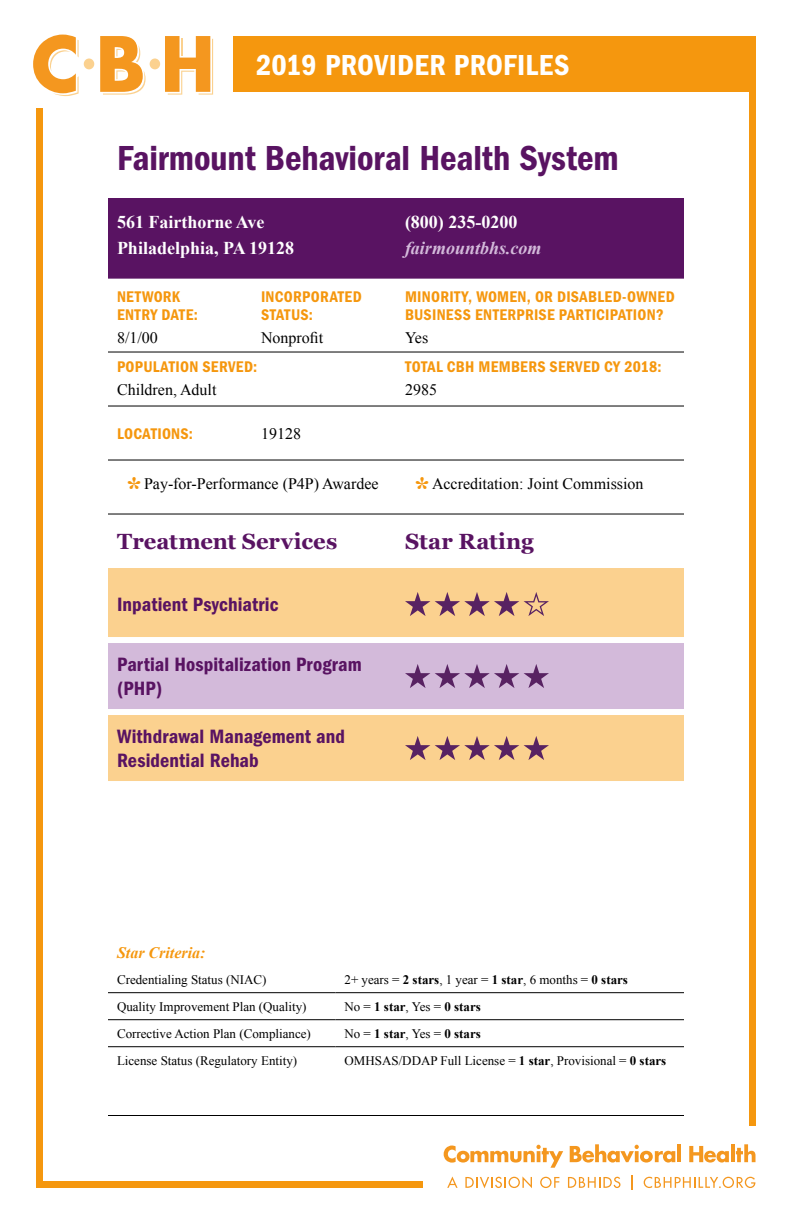
<style>
.page{position:relative;width:792px;height:1224px;background:#fff}
.page>*{position:absolute;margin:0;border:0;box-sizing:border-box;transform-origin:0 0}
.t1{font:36px "ITC Franklin Gothic Std Dm Cd";letter-spacing:-.005em;color:#591362}
.t2{font:30px "ITC Franklin Gothic Std Dm Cd";letter-spacing:.01em;color:#fff}
.t3{font:700 22px "Georgia";letter-spacing:.005em;color:#591362}
.t4{font:20px/24px "ITC Franklin Gothic Std Dm Cd";letter-spacing:.005em;color:#591362}
.t5{font:700 18px/26px "Times New Roman";color:#fff}
.t6{font:italic 700 18px "Times New Roman";color:#d3bada}
.t7{font:16px/18px "ITC Franklin Gothic Std Dm Cd";letter-spacing:.02em;color:#f5970e}
.t8{font:16px "Times New Roman";color:#000}
.t9{font:italic 700 16px "Times New Roman";color:#f5970e}
.t10{font:13px "Times New Roman";color:#000}
.t11{font:700 13px "Times New Roman";color:#000}
.s1{font-weight:700;font-size:32px;color:#f5970e}
.s2{font-weight:700}
.s3{font-weight:400}
</style>
<div class="page">
<div style="left:36px;top:36px;width:720px;height:1152px;border:7px solid #f5970e"></div>
<div style="left:0;top:0;width:233px;height:108px;background:#fff"></div>
<svg style="left:33px;top:35px;width:46px;height:61px"></svg>
<svg style="left:100px;top:36px;width:46px;height:59px"></svg>
<svg style="left:165px;top:36px;width:48px;height:59px"></svg>
<div style="left:84px;top:59px;width:10px;height:10px;background:#fbd18f;border-radius:50%"></div>
<div style="left:150px;top:59px;width:10px;height:10px;background:#fbd18f;border-radius:50%"></div>
<div style="left:423px;top:1126px;width:369px;height:98px;background:#fff"></div>
<svg style="left:444px;top:1145px;width:119px;height:23px"></svg>
<svg style="left:570px;top:1144px;width:105px;height:19px"></svg>
<hr style="left:677px;top:1144px;width:4px;height:18px;background:#f4971f">
<svg style="left:689px;top:1146px;width:40px;height:17px"></svg>
<hr style="left:731px;top:1144px;width:4px;height:18px;background:#f4971f">
<svg style="left:736px;top:1144px;width:20px;height:18px"></svg>
<svg style="left:447px;top:1177px;width:11px;height:11px"></svg>
<svg style="left:465px;top:1176px;width:67px;height:12px"></svg>
<svg style="left:540px;top:1177px;width:19px;height:11px"></svg>
<svg style="left:568px;top:1177px;width:52px;height:11px"></svg>
<svg style="left:631px;top:1176px;width:2px;height:14px"></svg>
<svg style="left:644px;top:1177px;width:111px;height:11px"></svg>
<div style="left:233px;top:36px;width:523px;height:56px;background:#f5970e"></div>
<hr style="left:108px;top:1115px;width:576px;height:1px;background:#000">
<hr style="left:108px;top:992px;width:228px;height:1px;background:#000">
<hr style="left:336px;top:992px;width:348px;height:1px;background:#000">
<hr style="left:108px;top:1019px;width:228px;height:1px;background:#000">
<hr style="left:336px;top:1019px;width:348px;height:1px;background:#000">
<hr style="left:108px;top:1046px;width:228px;height:1px;background:#000">
<hr style="left:336px;top:1046px;width:348px;height:1px;background:#000">
<div style="left:108px;top:198px;width:576px;height:81px;background:#591362"></div>
<div style="left:108px;top:568px;width:576px;height:213px;background:#fbd18f"></div>
<div style="left:108px;top:643px;width:576px;height:66px;background:#d3bada"></div>
<hr style="left:108px;top:352px;width:144px;height:1px;background:#000">
<hr style="left:252px;top:352px;width:144px;height:1px;background:#000">
<hr style="left:396px;top:352px;width:288px;height:1px;background:#000">
<hr style="left:108px;top:406px;width:144px;height:1px;background:#000">
<hr style="left:252px;top:406px;width:144px;height:1px;background:#000">
<hr style="left:396px;top:406px;width:288px;height:1px;background:#000">
<hr style="left:108px;top:460px;width:144px;height:1px;background:#000">
<hr style="left:252px;top:460px;width:144px;height:1px;background:#000">
<hr style="left:396px;top:460px;width:288px;height:1px;background:#000">
<hr style="left:108px;top:514px;width:144px;height:1px;background:#000">
<hr style="left:252px;top:514px;width:144px;height:1px;background:#000">
<hr style="left:396px;top:514px;width:288px;height:1px;background:#000">
<div style="left:108px;top:637px;width:144px;height:6px;background:#fff"></div>
<div style="left:252px;top:637px;width:144px;height:6px;background:#fff"></div>
<div style="left:396px;top:637px;width:288px;height:6px;background:#fff"></div>
<div style="left:108px;top:709px;width:144px;height:6px;background:#fff"></div>
<div style="left:252px;top:709px;width:144px;height:6px;background:#fff"></div>
<div style="left:396px;top:709px;width:288px;height:6px;background:#fff"></div>
<svg style="left:405px;top:592px;width:144px;height:24px;background:#cfa283"></svg>
<svg style="left:405px;top:664px;width:144px;height:24px;background:#af8db6"></svg>
<svg style="left:405px;top:736px;width:144px;height:24px;background:#cb9d81"></svg>
<h2 class="t2" style="left:256px;top:48px;width:315px">2019 PROVIDER PROFILES</h2>
<h1 class="t1" style="left:117px;top:137px;width:503px">Fairmount Behavioral Health System</h1>
<h3 class="t5" style="left:117px;top:209px;width:179px">561 Fairthorne Ave<br>Philadelphia, PA 19128</h3>
<h3 class="t5" style="left:405px;top:209px;width:114px">(800) 235-0200</h3>
<h3 class="t6" style="left:405px;top:236px;width:138px">fairmountbhs.com</h3>
<p class="t7" style="left:117px;top:288px;width:82px">NETWORK<br>ENTRY DATE:</p>
<p class="t8" style="left:117px;top:327px;width:42px">8/1/00</p>
<p class="t7" style="left:261px;top:288px;width:102px">INCORPORATED<br>STATUS:</p>
<p class="t8" style="left:261px;top:327px;width:64px">Nonprofit</p>
<p class="t7" style="left:117px;top:358px;width:142px">POPULATION SERVED:</p>
<p class="t8" style="left:117px;top:379px;width:101px">Children, Adult</p>
<p class="t7" style="left:405px;top:288px;width:271px">MINORITY, WOMEN, OR DISABLED-OWNED<br>BUSINESS ENTERPRISE PARTICIPATION?</p>
<p class="t8" style="left:405px;top:327px;width:25px">Yes</p>
<p class="t7" style="left:405px;top:358px;width:258px">TOTAL CBH MEMBERS SERVED CY 2018:</p>
<p class="t8" style="left:405px;top:379px;width:33px">2985</p>
<p class="t7" style="left:117px;top:424px;width:78px">LOCATIONS:</p>
<p class="t8" style="left:261px;top:422px;width:41px">19128</p>
<p class="t8" style="left:126px;top:473px;width:519px"><span class="s1">*</span>Pay-for-Performance (P4P) Awardee <span class="s1">*</span>Accreditation: Joint Commission</p>
<h3 class="t3" style="left:117px;top:525px;width:222px">Treatment Services</h3>
<h3 class="t3" style="left:405px;top:525px;width:130px">Star Rating</h3>
<h3 class="t4" style="left:117px;top:592px;width:163px">Inpatient Psychiatric</h3>
<h3 class="t4" style="left:117px;top:652px;width:246px">Partial Hospitalization Program (PHP)</h3>
<h3 class="t4" style="left:117px;top:724px;width:229px">Withdrawal Management and<br>Residential Rehab</h3>
<p class="t9" style="left:117px;top:942px;width:90px">Star Criteria:</p>
<p class="t10" style="left:117px;top:971px;width:151px">Credentialing Status (NIAC)</p>
<p class="t10" style="left:345px;top:971px;width:285px">2+ years = <span class="s2">2 stars</span>, 1 year = <span class="s2">1 star</span>, 6 months = <span class="s2">0 stars</span></p>
<p class="t10" style="left:117px;top:998px;width:191px">Quality Improvement Plan (Quality)</p>
<p class="t11" style="left:345px;top:997px;width:138px"><span class="s3">No =</span> 1 star<span class="s3">, Yes =</span> 0 stars</p>
<p class="t10" style="left:117px;top:1025px;width:195px">Corrective Action Plan (Compliance)</p>
<p class="t11" style="left:345px;top:1024px;width:138px"><span class="s3">No =</span> 1 star<span class="s3">, Yes =</span> 0 stars</p>
<p class="t10" style="left:117px;top:1052px;width:182px">License Status (Regulatory Entity)</p>
<p class="t10" style="left:345px;top:1052px;width:323px">OMHSAS/DDAP Full License = <span class="s2">1 star</span>, Provisional = <span class="s2">0 stars</span></p>
</div>
